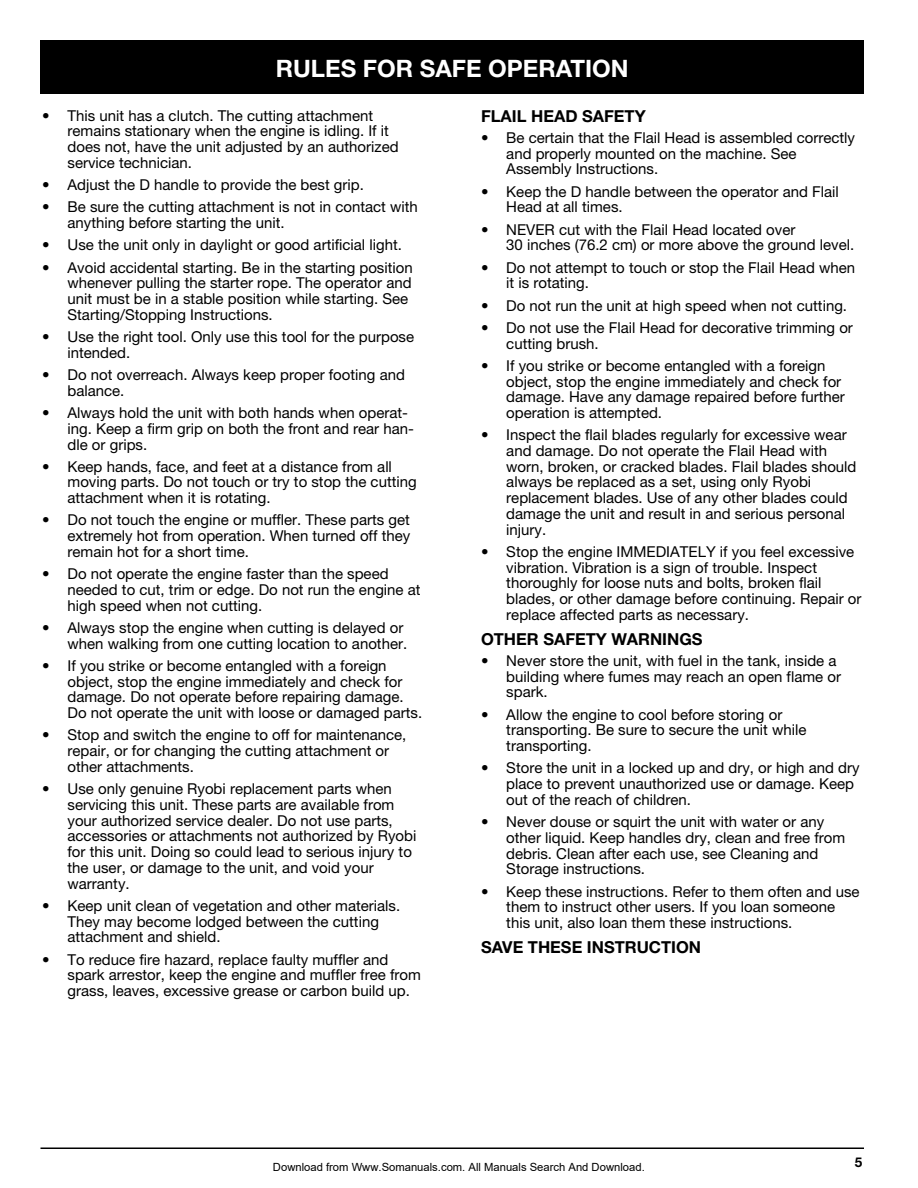
<style>
.page{position:relative;width:918px;height:1188px;background:#fff}
.page>*{position:absolute;margin:0;border:0;box-sizing:border-box;transform-origin:0 0}
.t1{font:700 24px "Helvetica Neue";color:#fff}
.t2{font:700 16.5px "Helvetica Neue";color:#000}
.t3{font:15px/15.8px "Helvetica Neue";color:#000}
.t4{font:700 13.5px "Helvetica Neue";color:#000}
.t5{font:11.25px "Arial";color:#000}
</style>
<div class="page">
<div style="left:40px;top:40px;width:824px;height:54px;background:#000"></div>
<hr style="left:40px;top:1148px;width:824px;height:1px;background:#000">
<h1 class="t1" style="left:276px;top:60px;width:354px">RULES FOR SAFE OPERATION</h1>
<p class="t3" style="left:68px;top:109px;width:333px;text-indent:-25px">• This unit has a clutch. The cutting attachment remains stationary when the engine is idling. If it does not, have the unit adjusted by an authorized service technician.</p>
<p class="t3" style="left:42px;top:178px;width:323px">• Adjust the D handle to provide the best grip.</p>
<p class="t3" style="left:68px;top:201px;width:352px;text-indent:-25px">• Be sure the cutting attachment is not in contact with anything before starting the unit.</p>
<p class="t3" style="left:42px;top:239px;width:361px">• Use the unit only in daylight or good artificial light.</p>
<p class="t3" style="left:68px;top:261px;width:347px;text-indent:-25px">• Avoid accidental starting. Be in the starting position whenever pulling the starter rope. The operator and unit must be in a stable position while starting. See Starting/Stopping Instructions.</p>
<p class="t3" style="left:68px;top:330px;width:348px;text-indent:-25px">• Use the right tool. Only use this tool for the purpose intended.</p>
<p class="t3" style="left:68px;top:368px;width:339px;text-indent:-25px">• Do not overreach. Always keep proper footing and balance.</p>
<p class="t3" style="left:68px;top:406px;width:348px;text-indent:-25px">• Always hold the unit with both hands when operat&shy;ing. Keep a firm grip on both the front and rear han&shy;dle or grips.</p>
<p class="t3" style="left:68px;top:460px;width:351px;text-indent:-25px">• Keep hands, face, and feet at a distance from all moving parts. Do not touch or try to stop the cutting attachment when it is rotating.</p>
<p class="t3" style="left:68px;top:514px;width:344px;text-align:justify;text-indent:-25px">• Do not touch the engine or muffler. These parts get extremely hot from operation. When turned off they remain hot for a short time.</p>
<p class="t3" style="left:68px;top:567px;width:355px;text-indent:-25px">• Do not operate the engine faster than the speed needed to cut, trim or edge. Do not run the engine at high speed when not cutting.</p>
<p class="t3" style="left:42px;top:621px;width:366px;text-align:right">• Always stop the engine when cutting is delayed or when walking from one cutting location to another.</p>
<p class="t3" style="left:68px;top:659px;width:356px;text-indent:-25px">• If you strike or become entangled with a foreign object, stop the engine immediately and check for damage. Do not operate before repairing damage.<br>Do not operate the unit with loose or damaged parts.</p>
<p class="t3" style="left:68px;top:729px;width:340px;text-indent:-25px">• Stop and switch the engine to off for maintenance, repair, or for changing the cutting attachment or other attachments.</p>
<p class="t3" style="left:68px;top:782px;width:350px;text-indent:-25px">• Use only genuine Ryobi replacement parts when servicing this unit. These parts are available from your authorized service dealer. Do not use parts, accessories or attachments not authorized by Ryobi for this unit. Doing so could lead to serious injury to the user, or damage to the unit, and void your warranty.</p>
<p class="t3" style="left:68px;top:899px;width:334px;text-indent:-25px">• Keep unit clean of vegetation and other materials.<br>They may become lodged between the cutting attachment and shield.</p>
<p class="t3" style="left:68px;top:953px;width:355px;text-indent:-25px">• To reduce fire hazard, replace faulty muffler and spark arrestor, keep the engine and muffler free from grass, leaves, excessive grease or carbon build up.</p>
<p class="t2" style="left:481px;top:110px;width:166px">FLAIL HEAD SAFETY</p>
<p class="t3" style="left:506px;top:131px;width:350px;text-indent:-25px">• Be certain that the Flail Head is assembled correctly and properly mounted on the machine. See<br>Assembly Instructions.</p>
<p class="t3" style="left:506px;top:185px;width:334px;text-indent:-25px">• Keep the D handle between the operator and Flail<br>Head at all times.</p>
<p class="t3" style="left:506px;top:223px;width:350px;text-indent:-25px">• NEVER cut with the Flail Head located over<br>30 inches (76.2 cm) or more above the ground level.</p>
<p class="t3" style="left:506px;top:261px;width:350px;text-indent:-25px">• Do not attempt to touch or stop the Flail Head when it is rotating.</p>
<p class="t3" style="left:481px;top:299px;width:368px">• Do not run the unit at high speed when not cutting.</p>
<p class="t3" style="left:506px;top:321px;width:348px;text-indent:-25px">• Do not use the Flail Head for decorative trimming or cutting brush.</p>
<p class="t3" style="left:506px;top:359px;width:340px;text-indent:-25px">• If you strike or become entangled with a foreign object, stop the engine immediately and check for damage. Have any damage repaired before further operation is attempted.</p>
<p class="t3" style="left:506px;top:428px;width:352px;text-indent:-25px">• Inspect the flail blades regularly for excessive wear and damage. Do not operate the Flail Head with worn, broken, or cracked blades. Flail blades should always be replaced as a set, using only Ryobi replacement blades. Use of any other blades could damage the unit and result in and serious personal injury.</p>
<p class="t3" style="left:506px;top:545px;width:357px;text-indent:-25px">• Stop the engine IMMEDIATELY if you feel excessive vibration. Vibration is a sign of trouble. Inspect thoroughly for loose nuts and bolts, broken flail blades, or other damage before continuing. Repair or replace affected parts as necessary.</p>
<p class="t2" style="left:481px;top:633px;width:223px">OTHER SAFETY WARNINGS</p>
<p class="t3" style="left:506px;top:654px;width:336px;text-indent:-25px">• Never store the unit, with fuel in the tank, inside a building where fumes may reach an open flame or spark.</p>
<p class="t3" style="left:506px;top:708px;width:302px;text-indent:-25px">• Allow the engine to cool before storing or transporting. Be sure to secure the unit while transporting.</p>
<p class="t3" style="left:506px;top:762px;width:355px;text-indent:-25px">• Store the unit in a locked up and dry, or high and dry place to prevent unauthorized use or damage. Keep out of the reach of children.</p>
<p class="t3" style="left:506px;top:815px;width:340px;text-indent:-25px">• Never douse or squirt the unit with water or any other liquid. Keep handles dry, clean and free from debris. Clean after each use, see Cleaning and Storage instructions.</p>
<p class="t3" style="left:506px;top:885px;width:355px;text-indent:-25px">• Keep these instructions. Refer to them often and use them to instruct other users. If you loan someone this unit, also loan them these instructions.</p>
<p class="t2" style="left:481px;top:941px;width:222px">SAVE THESE INSTRUCTION</p>
<p class="t5" style="left:273px;top:1160px;width:373px">Download from Www.Somanuals.com. All Manuals Search And Download.</p>
<p class="t4" style="left:855px;top:1157px;width:9px">5</p>
</div>
